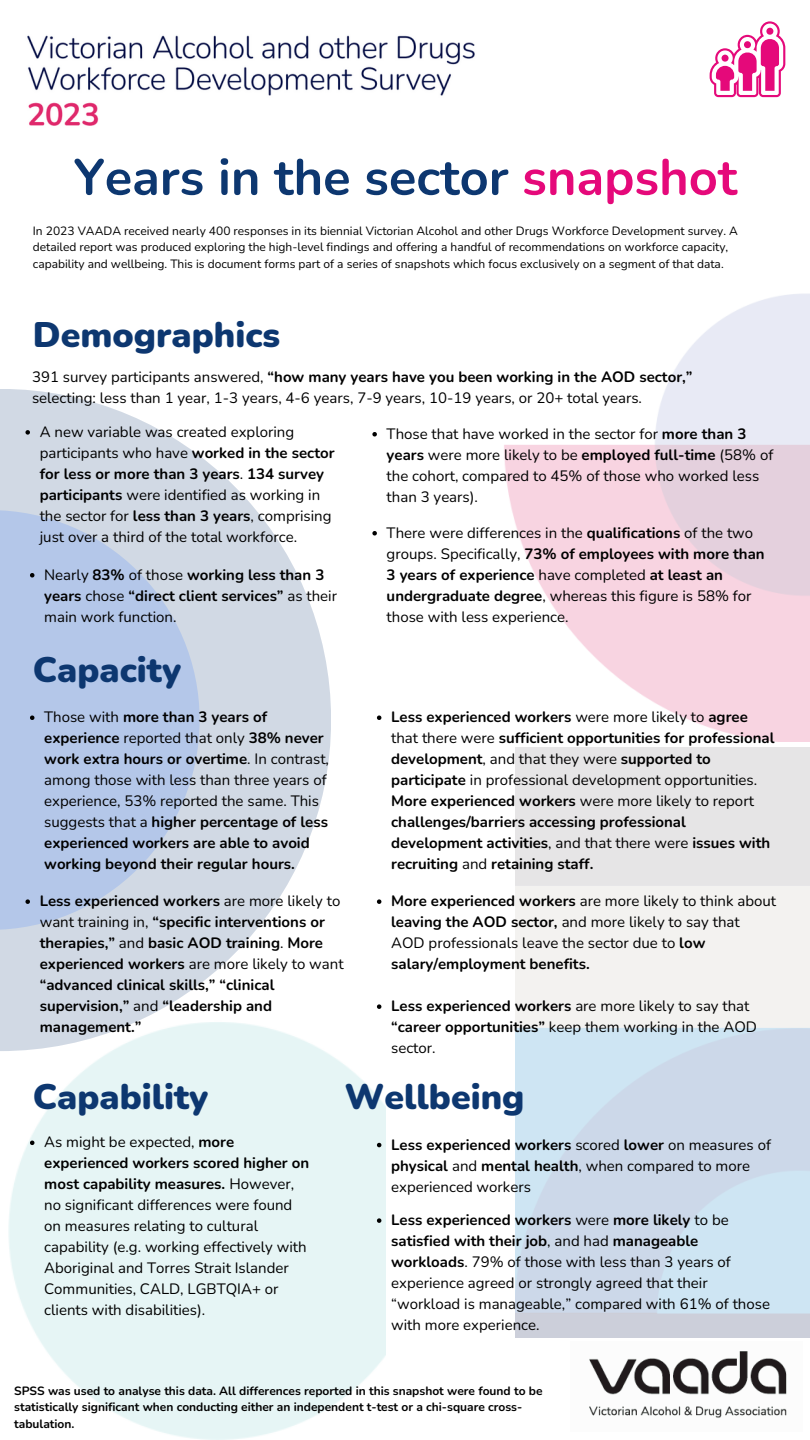
<style>
.page{position:relative;width:810px;height:1440px;background:#fff}
.page>*{position:absolute;margin:0;border:0;box-sizing:border-box;transform-origin:0 0}
.t1{font:700 50.6px "Nunito";color:#0d3770}
.t2{font:900 35.6px "Nunito";color:#0d3770}
.t3{font:15px/21px "Nunito";color:#000}
.t4{font:700 15px/21px "Nunito";color:#000}
.t5{font:12px/16.5px "Nunito";color:#000}
.t6{font:700 12px/16.5px "Nunito";color:#000}
.s1{color:#e5097a}
.s2{font-weight:700}
.s3{font-weight:400}
</style>
<div class="page">
<svg style="left:0;top:389px;width:331px;height:662px;fill:#d1d9e4"></svg>
<svg style="left:0;top:510px;width:200px;height:420px;background:#bacae7"></svg>
<img style="left:27px;top:35px;width:448px;height:91px">
<img style="left:589px;top:1351px;width:198px;height:67px">
<svg style="left:710px;top:21px;width:75px;height:76px"></svg>
<svg style="left:30px;top:573px;width:4px;height:5px"></svg>
<svg style="left:372px;top:432px;width:5px;height:5px"></svg>
<svg style="left:30px;top:716px;width:4px;height:4px"></svg>
<svg style="left:372px;top:531px;width:5px;height:5px"></svg>
<svg style="left:377px;top:716px;width:4px;height:4px"></svg>
<svg style="left:377px;top:899px;width:4px;height:5px"></svg>
<svg style="left:377px;top:1004px;width:4px;height:5px"></svg>
<svg style="left:25px;top:899px;width:5px;height:5px"></svg>
<svg style="left:25px;top:430px;width:5px;height:5px"></svg>
<svg style="left:30px;top:1141px;width:4px;height:4px"></svg>
<svg style="left:377px;top:1143px;width:4px;height:4px"></svg>
<svg style="left:377px;top:1218px;width:4px;height:5px"></svg>
<p class="t1" style="left:74px;top:144px;width:665px">Years in the sector <span class="s1">snapshot</span></p>
<p class="t5" style="left:33px;top:223px;width:707px">In 2023 VAADA received nearly 400 responses in its biennial Victorian Alcohol and other Drugs Workforce Development survey. A detailed report was produced exploring the high-level findings and offering a handful of recommendations on workforce capacity, capability and wellbeing. This is document forms part of a series of snapshots which focus exclusively on a segment of that data.</p>
<p class="t2" style="left:33px;top:311px;width:249px">Demographics</p>
<p class="t3" style="left:32px;top:367px;width:662px">391 survey participants answered, <span class="s2">“how many years have you been working in the AOD sector,” </span>selecting: less than 1 year, 1-3 years, 4-6 years, 7-9 years, 10-19 years, or 20+ total years.</p>
<p class="t3" style="left:40px;top:421px;width:296px">A new variable was created exploring participants who have <span class="s2">worked in the sector for less or more than 3 years</span>. <span class="s2">134 survey participants</span> were identified as working in the sector for <span class="s2">less than 3 years</span>, comprising just over a third of the total workforce.</p>
<p class="t4" style="left:44px;top:564px;width:294px"><span class="s3">Nearly</span> 83% <span class="s3">of those</span> working less than 3 years <span class="s3">chose</span> “direct client services” <span class="s3">as their main work function.</span></p>
<p class="t2" style="left:33px;top:646px;width:150px">Capacity</p>
<p class="t4" style="left:44px;top:707px;width:286px"><span class="s3">Those with</span> more than 3 years of experience <span class="s3">reported that only</span> 38% never work extra hours or overtime<span class="s3">. In contrast, among those with less than three years of experience, 53% reported the same. This suggests that a</span> higher percentage of less experienced workers are able to avoid working beyond their regular hours.</p>
<p class="t4" style="left:40px;top:891px;width:305px">Less experienced workers <span class="s3">are more likely to want training in,</span> “specific interventions or therapies,” <span class="s3">and</span> basic AOD training<span class="s3">.</span> More experienced workers <span class="s3">are more likely to want </span>“advanced clinical skills,” “clinical supervision,” <span class="s3">and</span> “leadership and management.”</p>
<p class="t3" style="left:387px;top:423px;width:388px">Those that have worked in the sector for <span class="s2">more than 3 years</span> were more likely to be <span class="s2">employed full-time</span> (58% of the cohort, compared to 45% of those who worked less than 3 years).</p>
<p class="t3" style="left:387px;top:522px;width:380px">There were differences in the <span class="s2">qualifications</span> of the two groups. Specifically, <span class="s2">73% of employees with more than 3 years of experience</span> have completed <span class="s2">at least an undergraduate degree</span>, whereas this figure is 58% for those with less experience.</p>
<p class="t4" style="left:391px;top:707px;width:385px">Less experienced workers <span class="s3">were more likely to</span> agree <span class="s3">that there were</span> sufficient opportunities for professional development<span class="s3">, and that they were</span> supported to participate <span class="s3">in professional development opportunities.<br></span>More experienced workers <span class="s3">were more likely to report </span>challenges/barriers accessing professional development activities<span class="s3">, and that there were</span> issues with recruiting <span class="s3">and</span> retaining staff.</p>
<p class="t3" style="left:391px;top:891px;width:386px"><span class="s2">More experienced workers</span> are more likely to think about <span class="s2">leaving the AOD sector,</span> and more likely to say that AOD professionals leave the sector due to <span class="s2">low salary/employment benefits.</span></p>
<p class="t3" style="left:391px;top:996px;width:367px"><span class="s2">Less experienced workers</span> are more likely to say that <span class="s2">“career opportunities”</span> keep them working in the AOD sector.</p>
<p class="t2" style="left:33px;top:1073px;width:177px">Capability</p>
<p class="t2" style="left:344px;top:1073px;width:182px">Wellbeing</p>
<p class="t3" style="left:44px;top:1132px;width:267px">As might be expected, <span class="s2">more experienced workers scored higher on most capability measures.</span> However, no significant differences were found on measures relating to cultural capability (e.g. working effectively with Aboriginal and Torres Strait Islander Communities, CALD, LGBTQIA+ or clients with disabilities).</p>
<p class="t3" style="left:391px;top:1134px;width:381px"><span class="s2">Less experienced workers</span> scored <span class="s2">lower</span> on measures of <span class="s2">physical</span> and <span class="s2">mental health</span>, when compared to more experienced workers</p>
<p class="t3" style="left:391px;top:1210px;width:380px"><span class="s2">Less experienced workers</span> were <span class="s2">more likely</span> to be <span class="s2">satisfied with their job</span>, and had <span class="s2">manageable workloads</span>. 79% of those with less than 3 years of experience agreed or strongly agreed that their “workload is manageable,” compared with 61% of those with more experience.</p>
<p class="t6" style="left:14px;top:1382px;width:530px">SPSS was used to analyse this data. All differences reported in this snapshot were found to be statistically significant when conducting either an independent t-test or a chi-square cross&shy;tabulation.</p>
</div>
